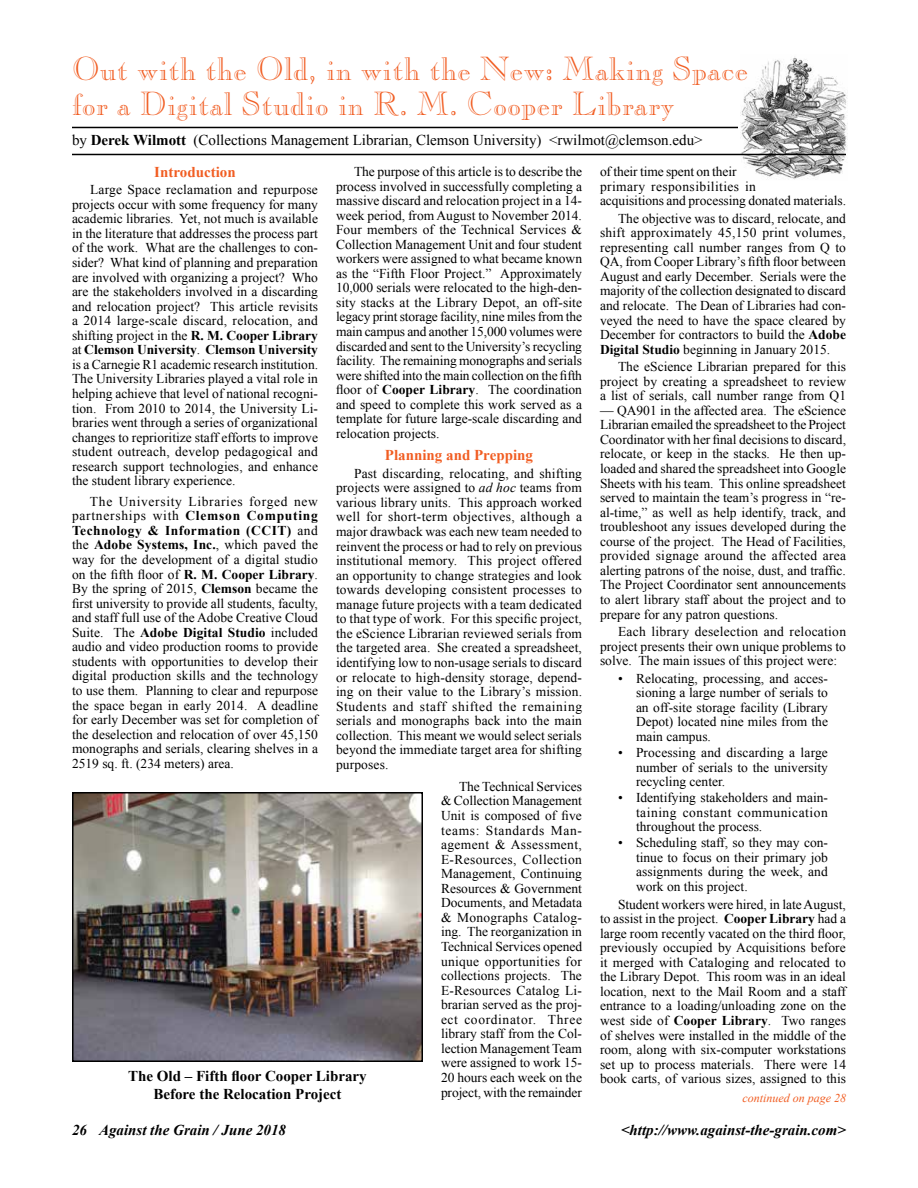
<style>
.page{position:relative;width:918px;height:1188px;background:#fff}
.page>*{position:absolute;margin:0;border:0;box-sizing:border-box;transform-origin:0 0}
.t1{font:33px/34.5px "Caslon Open Face";color:#f15d22}
.t2{font:15px/32px "Times New Roman";color:#000}
.t3{font:italic 700 15px "Times New Roman";color:#000}
.t4{font:700 15px "Times New Roman";color:#000}
.t5{font:700 15px "Times New Roman";color:#f15d22}
.t6{font:13.5px/14.5px "Times New Roman";color:#000;text-align:justify}
.t7{font:italic 12px "Times New Roman";color:#f15d22}
.s1{font-weight:700}
.s2{font-weight:700;color:#f15d22}
.s3{font-style:italic}
</style>
<div class="page">
<img style="left:740px;top:57px;width:108px;height:123px">
<hr style="left:72px;top:127px;width:666px;height:1px;background:#000">
<hr style="left:72px;top:154px;width:774px;height:1px;background:#000">
<img style="left:75px;top:795px;width:345px;height:264px">
<div style="left:72px;top:792px;width:351px;height:270px;border:2px solid #000"></div>
<h1 class="t1" style="left:72px;top:51px;width:678px">Out with the Old, in with the New: Making Space for a Digital Studio in R. M. Cooper Library</h1>
<p class="t2" style="left:154px;top:124px;width:550px;text-indent:-82px">by <span class="s1">Derek Wilmott</span> (Collections Management Librarian, Clemson University) &lt;rwilmot@clemson.edu&gt;<br><span class="s2">Introduction</span></p>
<p class="t6" style="left:72px;top:182px;width:248px;text-indent:18px">Large Space reclamation and repurpose projects occur with some frequency for many academic libraries. Yet, not much is available in the literature that addresses the process part of the work. What are the challenges to con&shy;sider? What kind of planning and preparation are involved with organizing a project? Who are the stakeholders involved in a discarding and relocation project? This article revisits a 2014 large-scale discard, relocation, and shifting project in the <span class="s1">R. M. Cooper Library </span>at <span class="s1">Clemson University</span>. <span class="s1">Clemson University </span>is a Carnegie R1 academic research institution.<br>The University Libraries played a vital role in helping achieve that level of national recogni&shy;tion. From 2010 to 2014, the University Li&shy;braries went through a series of organizational changes to reprioritize staff efforts to improve student outreach, develop pedagogical and research support technologies, and enhance the student library experience.</p>
<p class="t6" style="left:72px;top:494px;width:248px;text-indent:18px">The University Libraries forged new partnerships with <span class="s1">Clemson Computing Technology &amp; Information (CCIT)</span> and the <span class="s1">Adobe Systems, Inc.</span>, which paved the way for the development of a digital studio on the fifth floor of <span class="s1">R. M. Cooper Library</span>.<br>By the spring of 2015, <span class="s1">Clemson</span> became the first university to provide all students, faculty, and staff full use of the Adobe Creative Cloud Suite. The <span class="s1">Adobe Digital Studio</span> included audio and video production rooms to provide students with opportunities to develop their digital production skills and the technology to use them. Planning to clear and repurpose the space began in early 2014. A deadline for early December was set for completion of the deselection and relocation of over 45,150 monographs and serials, clearing shelves in a 2519 sq. ft. (234 meters) area.</p>
<p class="t6" style="left:336px;top:164px;width:248px;text-indent:18px">The purpose of this article is to describe the process involved in successfully completing a massive discard and relocation project in a 14- week period, from August to November 2014.<br>Four members of the Technical Services &amp; Collection Management Unit and four student workers were assigned to what became known as the “Fifth Floor Project.” Approximately 10,000 serials were relocated to the high-den&shy;sity stacks at the Library Depot, an off-site legacy print storage facility, nine miles from the main campus and another 15,000 volumes were discarded and sent to the University’s recycling facility. The remaining monographs and serials were shifted into the main collection on the fifth floor of <span class="s1">Cooper Library</span>. The coordination and speed to complete this work served as a template for future large-scale discarding and relocation projects.</p>
<p class="t5" style="left:385px;top:445px;width:150px">Planning and Prepping</p>
<p class="t6" style="left:336px;top:466px;width:248px;text-indent:18px">Past discarding, relocating, and shifting projects were assigned to <span class="s3">ad hoc</span> teams from various library units. This approach worked well for short-term objectives, although a major drawback was each new team needed to reinvent the process or had to rely on previous institutional memory. This project offered an opportunity to change strategies and look towards developing consistent processes to manage future projects with a team dedicated to that type of work. For this specific project, the eScience Librarian reviewed serials from the targeted area. She created a spreadsheet, identifying low to non-usage serials to discard or relocate to high-density storage, depend&shy;ing on their value to the Library’s mission.<br>Students and staff shifted the remaining serials and monographs back into the main collection. This meant we would select serials beyond the immediate target area for shifting purposes.</p>
<p class="t6" style="left:441px;top:779px;width:143px;text-indent:18px">The Technical Services &amp; Collection Management Unit is composed of five teams: Standards Man&shy;agement &amp; Assessment, E-Resources, Collection Management, Continuing Resources &amp; Government Documents, and Metadata &amp; Monographs Catalog&shy;ing. The reorganization in Technical Services opened unique opportunities for collections projects. The E-Resources Catalog Li&shy;brarian served as the proj&shy;ect coordinator. Three library staff from the Col&shy;lection Management Team were assigned to work 15- 20 hours each week on the project, with the remainder</p>
<p class="t6" style="left:600px;top:164px;width:248px;text-align:left">of their time spent on their<br>primary responsibilities in<br>acquisitions and processing donated materials.</p>
<p class="t6" style="left:600px;top:211px;width:248px;text-indent:18px">The objective was to discard, relocate, and shift approximately 45,150 print volumes, representing call number ranges from Q to QA, from Cooper Library’s fifth floor between August and early December. Serials were the majority of the collection designated to discard and relocate. The Dean of Libraries had con&shy;veyed the need to have the space cleared by December for contractors to build the <span class="s1">Adobe Digital Studio</span> beginning in January 2015.</p>
<p class="t6" style="left:600px;top:359px;width:248px;text-indent:18px">The eScience Librarian prepared for this project by creating a spreadsheet to review a list of serials, call number range from Q1</p>
<p class="t6" style="left:600px;top:403px;width:248px">— QA901 in the affected area. The eScience Librarian emailed the spreadsheet to the Project Coordinator with her final decisions to discard, relocate, or keep in the stacks. He then up&shy;loaded and shared the spreadsheet into Google Sheets with his team. This online spreadsheet served to maintain the team’s progress in “re&shy;al-time,” as well as help identify, track, and troubleshoot any issues developed during the course of the project. The Head of Facilities, provided signage around the affected area alerting patrons of the noise, dust, and traffic.<br>The Project Coordinator sent announcements to alert library staff about the project and to prepare for any patron questions.</p>
<p class="t6" style="left:600px;top:624px;width:248px;text-indent:18px">Each library deselection and relocation project presents their own unique problems to solve. The main issues of this project were:</p>
<p class="t6" style="left:636px;top:671px;width:194px;text-indent:-18px">• Relocating, processing, and acces&shy;sioning a large number of serials to an off-site storage facility (Library Depot) located nine miles from the main campus.</p>
<p class="t6" style="left:636px;top:745px;width:194px;text-indent:-18px">• Processing and discarding a large number of serials to the university recycling center.</p>
<p class="t6" style="left:636px;top:790px;width:193px;text-indent:-18px">• Identifying stakeholders and main&shy;taining constant communication throughout the process.</p>
<p class="t6" style="left:636px;top:835px;width:194px;text-indent:-18px">• Scheduling staff, so they may con&shy;tinue to focus on their primary job assignments during the week, and work on this project.</p>
<p class="t6" style="left:600px;top:897px;width:248px;text-indent:18px">Student workers were hired, in late August, to assist in the project. <span class="s1">Cooper Library</span> had a large room recently vacated on the third floor, previously occupied by Acquisitions before it merged with Cataloging and relocated to the Library Depot. This room was in an ideal location, next to the Mail Room and a staff entrance to a loading/unloading zone on the west side of <span class="s1">Cooper Library</span>. Two ranges of shelves were installed in the middle of the room, along with six-computer workstations set up to process materials. There were 14</p>
<p class="t4" style="left:128px;top:1066px;width:240px">The Old – Fifth floor Cooper Library</p>
<p class="t6" style="left:600px;top:1071px;width:248px">book carts, of various sizes, assigned to this</p>
<p class="t4" style="left:153px;top:1084px;width:190px">Before the Relocation Project</p>
<p class="t7" style="left:742px;top:1090px;width:105px">continued on page 28</p>
<p class="t3" style="left:72px;top:1120px;width:216px">26 Against the Grain / June 2018</p>
<p class="t3" style="left:621px;top:1120px;width:226px">&lt;http://www.against-the-grain.com&gt;</p>
</div>
